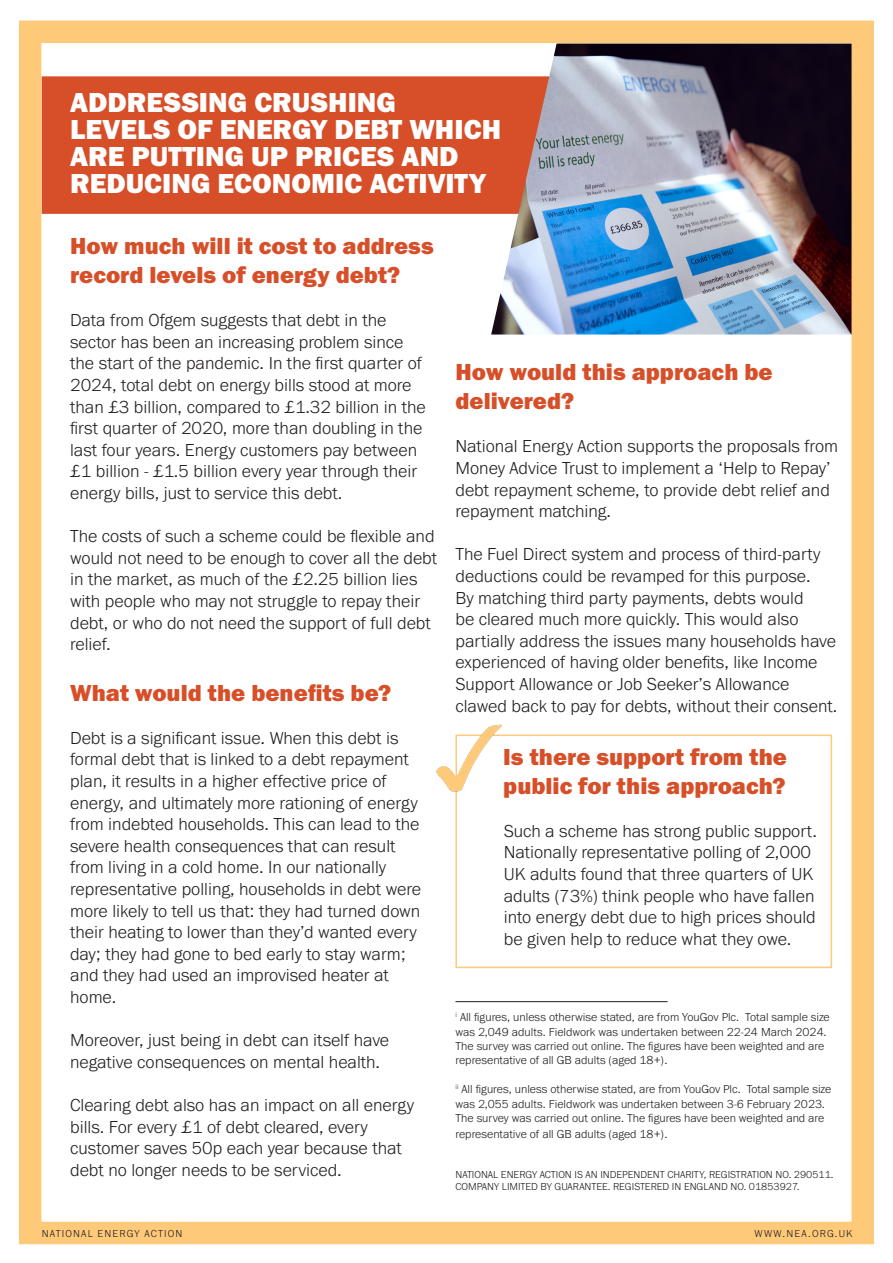
<style>
.page{position:relative;width:893px;height:1263px;background:#fff}
.page>*{position:absolute;margin:0;border:0;box-sizing:border-box;transform-origin:0 0}
.t1{font:28.5px/27px "Franklin Gothic URW Hea";color:#fff}
.t2{font:24px/28.8px "Franklin Gothic URW Hea";color:#d74f28}
.t3{font:300 18px/21.6px "Franklin Gothic URW";color:#231f20}
.t4{font:300 12px/14.4px "Franklin Gothic URW";color:#231f20}
.t5{font:300 10.5px/12.6px "Franklin Gothic URW";color:#231f20}
.t6{font:300 10.5px "Franklin Gothic URW";letter-spacing:.11em;color:#231f20}
</style>
<div class="page">
<div style="left:42px;top:76px;width:449px;height:138px;background:#d74f28"></div>
<img style="left:491px;top:44px;width:360px;height:290px">
<hr style="left:455px;top:1001px;width:213px;height:1px;background:#231f20">
<div style="left:455px;top:734px;width:377px;height:234px;border:2px solid #feca79"></div>
<img style="left:436px;top:724px;width:67px;height:69px">
<div style="left:19px;top:21px;width:855px;height:1223px;border:22px solid #feca79"></div>
<p class="t1" style="left:70px;top:88px;width:433px">ADDRESSING CRUSHING<br>LEVELS OF ENERGY DEBT WHICH<br>ARE PUTTING UP PRICES AND<br>REDUCING ECONOMIC ACTIVITY</p>
<p class="t2" style="left:70px;top:231px;width:365px">How much will it cost to address record levels of energy debt?</p>
<p class="t3" style="left:70px;top:309px;width:357px">Data from Ofgem suggests that debt in the sector has been an increasing problem since the start of the pandemic. In the first quarter of 2024, total debt on energy bills stood at more than £3 billion, compared to £1.32 billion in the first quarter of 2020, more than doubling in the last four years. Energy customers pay between £1 billion - £1.5 billion every year through their energy bills, just to service this debt.</p>
<p class="t3" style="left:70px;top:525px;width:369px">The costs of such a scheme could be flexible and would not need to be enough to cover all the debt in the market, as much of the £2.25 billion lies with people who may not struggle to repay their debt, or who do not need the support of full debt relief.</p>
<p class="t2" style="left:70px;top:677px;width:322px">What would the benefits be?</p>
<p class="t3" style="left:70px;top:727px;width:352px">Debt is a significant issue. When this debt is formal debt that is linked to a debt repayment plan, it results in a higher effective price of energy, and ultimately more rationing of energy from indebted households. This can lead to the severe health consequences that can result from living in a cold home. In our nationally representative polling, households in debt were more likely to tell us that: they had turned down their heating to lower than they’d wanted every day; they had gone to bed early to stay warm; and they had used an improvised heater at home.</p>
<p class="t3" style="left:70px;top:1029px;width:321px">Moreover, just being in debt can itself have negative consequences on mental health.</p>
<p class="t3" style="left:70px;top:1094px;width:346px">Clearing debt also has an impact on all energy bills. For every £1 of debt cleared, every customer saves 50p each year because that debt no longer needs to be serviced.</p>
<p class="t2" style="left:455px;top:357px;width:319px">How would this approach be delivered?</p>
<p class="t3" style="left:455px;top:435px;width:384px">National Energy Action supports the proposals from Money Advice Trust to implement a ‘Help to Repay’ debt repayment scheme, to provide debt relief and repayment matching.</p>
<p class="t3" style="left:455px;top:543px;width:382px">The Fuel Direct system and process of third-party deductions could be revamped for this purpose.<br>By matching third party payments, debts would<br>be cleared much more quickly. This would also partially address the issues many households have experienced of having older benefits, like Income Support Allowance or Job Seeker’s Allowance</p>
<p class="t3" style="left:455px;top:694px;width:383px">clawed back to pay for debts, without their consent.</p>
<p class="t2" style="left:503px;top:742px;width:285px">Is there support from the public for this approach?</p>
<p class="t3" style="left:504px;top:820px;width:315px">Such a scheme has strong public support.<br>Nationally representative polling of 2,000<br>UK adults found that three quarters of UK adults (73%) think people who have fallen into energy debt due to high prices should be given help to reduce what they owe.</p>
<p class="t4" style="left:455px;top:1010px;width:376px"><sup>i</sup> All figures, unless otherwise stated, are from YouGov Plc. Total sample size was 2,049 adults. Fieldwork was undertaken between 22-24 March 2024.<br>The survey was carried out online. The figures have been weighted and are representative of all GB adults (aged 18+).</p>
<p class="t4" style="left:455px;top:1082px;width:377px"><sup>ii</sup> All figures, unless otherwise stated, are from YouGov Plc. Total sample size was 2,055 adults. Fieldwork was undertaken between 3-6 February 2023.<br>The survey was carried out online. The figures have been weighted and are</p>
<p class="t4" style="left:455px;top:1127px;width:213px">representative of all GB adults (aged 18+).</p>
<p class="t5" style="left:455px;top:1167px;width:379px">NATIONAL ENERGY ACTION IS AN INDEPENDENT CHARITY, REGISTRATION NO. 290511.<br>COMPANY LIMITED BY GUARANTEE. REGISTERED IN ENGLAND NO. 01853927.</p>
<p class="t6" style="left:42px;top:1227px;width:142px">NATIONAL ENERGY ACTION</p>
<p class="t6" style="left:754px;top:1227px;width:100px">WWW.NEA.ORG.UK</p>
</div>
